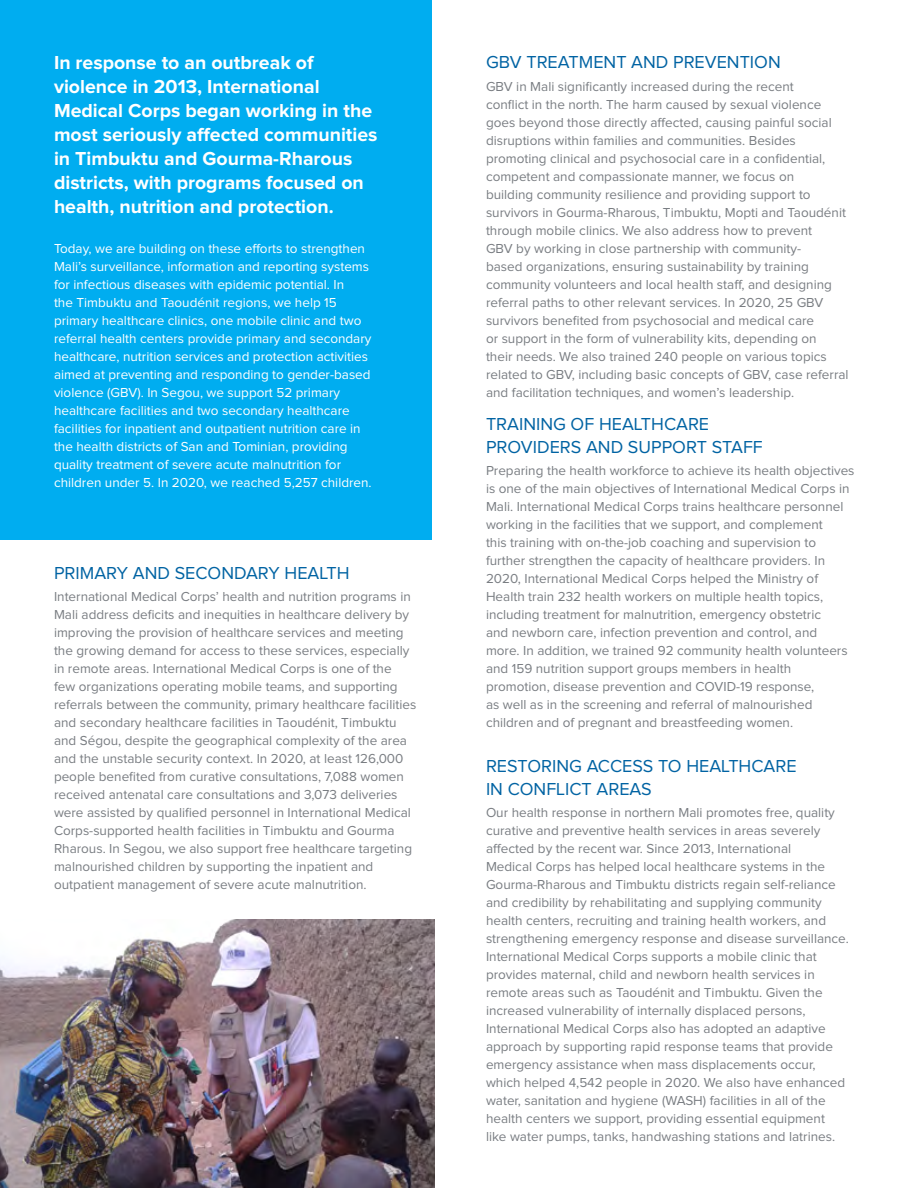
<style>
.page{position:relative;width:918px;height:1188px;background:#fff}
.page>*{position:absolute;margin:0;border:0;box-sizing:border-box;transform-origin:0 0}
.t1{font:700 19.5px/24px "Proxima Nova";color:#fff}
.t2{font:18px/22.5px "Proxima Nova";color:#0063a3}
.t3{font:13.5px/18px "Proxima Nova";color:#797d82}
.t4{font:13.5px/18px "Proxima Nova";color:#fff}
</style>
<div class="page">
<img style="left:0;top:919px;width:435px;height:269px">
<div style="left:0;top:0;width:432px;height:540px;background:#00adf0"></div>
<p class="t1" style="left:54px;top:51px;width:325px">In response to an outbreak of violence in 2013, International Medical Corps began working in the most seriously affected communities in Timbuktu and Gourma-Rharous districts, with programs focused on health, nutrition and protection.</p>
<p class="t4" style="left:54px;top:240px;width:319px">Today, we are building on these efforts to strengthen Mali’s surveillance, information and reporting systems for infectious diseases with epidemic potential. In<br>the Timbuktu and Taoudénit regions, we help 15 primary healthcare clinics, one mobile clinic and two referral health centers provide primary and secondary healthcare, nutrition services and protection activities aimed at preventing and responding to gender-based violence (GBV). In Segou, we support 52 primary healthcare facilities and two secondary healthcare facilities for inpatient and outpatient nutrition care in the health districts of San and Tominian, providing quality treatment of severe acute malnutrition for children under 5. In 2020, we reached 5,257 children.</p>
<h2 class="t2" style="left:54px;top:562px;width:297px">PRIMARY AND SECONDARY HEALTH</h2>
<p class="t3" style="left:54px;top:588px;width:364px">International Medical Corps’ health and nutrition programs in Mali address deficits and inequities in healthcare delivery by improving the provision of healthcare services and meeting the growing demand for access to these services, especially in remote areas. International Medical Corps is one of the few organizations operating mobile teams, and supporting referrals between the community, primary healthcare facilities and secondary healthcare facilities in Taoudénit, Timbuktu and Ségou, despite the geographical complexity of the area and the unstable security context. In 2020, at least 126,000 people benefited from curative consultations, 7,088 women received antenatal care consultations and 3,073 deliveries were assisted by qualified personnel in International Medical Corps-supported health facilities in Timbuktu and Gourma Rharous. In Segou, we also support free healthcare targeting malnourished children by supporting the inpatient and outpatient management of severe acute malnutrition.</p>
<h2 class="t2" style="left:486px;top:51px;width:296px">GBV TREATMENT AND PREVENTION</h2>
<p class="t3" style="left:486px;top:78px;width:364px">GBV in Mali significantly increased during the recent<br>conflict in the north. The harm caused by sexual violence goes beyond those directly affected, causing painful social disruptions within families and communities. Besides promoting clinical and psychosocial care in a confidential, competent and compassionate manner, we focus on<br>building community resilience and providing support to survivors in Gourma-Rharous, Timbuktu, Mopti and Taoudénit through mobile clinics. We also address how to prevent<br>GBV by working in close partnership with community-<br>based organizations, ensuring sustainability by training community volunteers and local health staff, and designing referral paths to other relevant services. In 2020, 25 GBV survivors benefited from psychosocial and medical care<br>or support in the form of vulnerability kits, depending on<br>their needs. We also trained 240 people on various topics related to GBV, including basic concepts of GBV, case referral and facilitation techniques, and women’s leadership.</p>
<h2 class="t2" style="left:486px;top:413px;width:278px">TRAINING OF HEALTHCARE<br>PROVIDERS AND SUPPORT STAFF</h2>
<p class="t3" style="left:486px;top:462px;width:370px">Preparing the health workforce to achieve its health objectives is one of the main objectives of International Medical Corps in Mali. International Medical Corps trains healthcare personnel working in the facilities that we support, and complement<br>this training with on-the-job coaching and supervision to further strengthen the capacity of healthcare providers. In 2020, International Medical Corps helped the Ministry of Health train 232 health workers on multiple health topics, including treatment for malnutrition, emergency obstetric<br>and newborn care, infection prevention and control, and<br>more. In addition, we trained 92 community health volunteers and 159 nutrition support groups members in health promotion, disease prevention and COVID-19 response,<br>as well as in the screening and referral of malnourished children and of pregnant and breastfeeding women.</p>
<h2 class="t2" style="left:486px;top:756px;width:312px">RESTORING ACCESS TO HEALTHCARE<br>IN CONFLICT AREAS</h2>
<p class="t3" style="left:486px;top:804px;width:364px">Our health response in northern Mali promotes free, quality curative and preventive health services in areas severely affected by the recent war. Since 2013, International<br>Medical Corps has helped local healthcare systems in the Gourma-Rharous and Timbuktu districts regain self-reliance and credibility by rehabilitating and supplying community health centers, recruiting and training health workers, and strengthening emergency response and disease surveillance.<br>International Medical Corps supports a mobile clinic that provides maternal, child and newborn health services in remote areas such as Taoudénit and Timbuktu. Given the increased vulnerability of internally displaced persons, International Medical Corps also has adopted an adaptive approach by supporting rapid response teams that provide emergency assistance when mass displacements occur, which helped 4,542 people in 2020. We also have enhanced water, sanitation and hygiene (WASH) facilities in all of the health centers we support, providing essential equipment<br>like water pumps, tanks, handwashing stations and latrines.</p>
</div>
